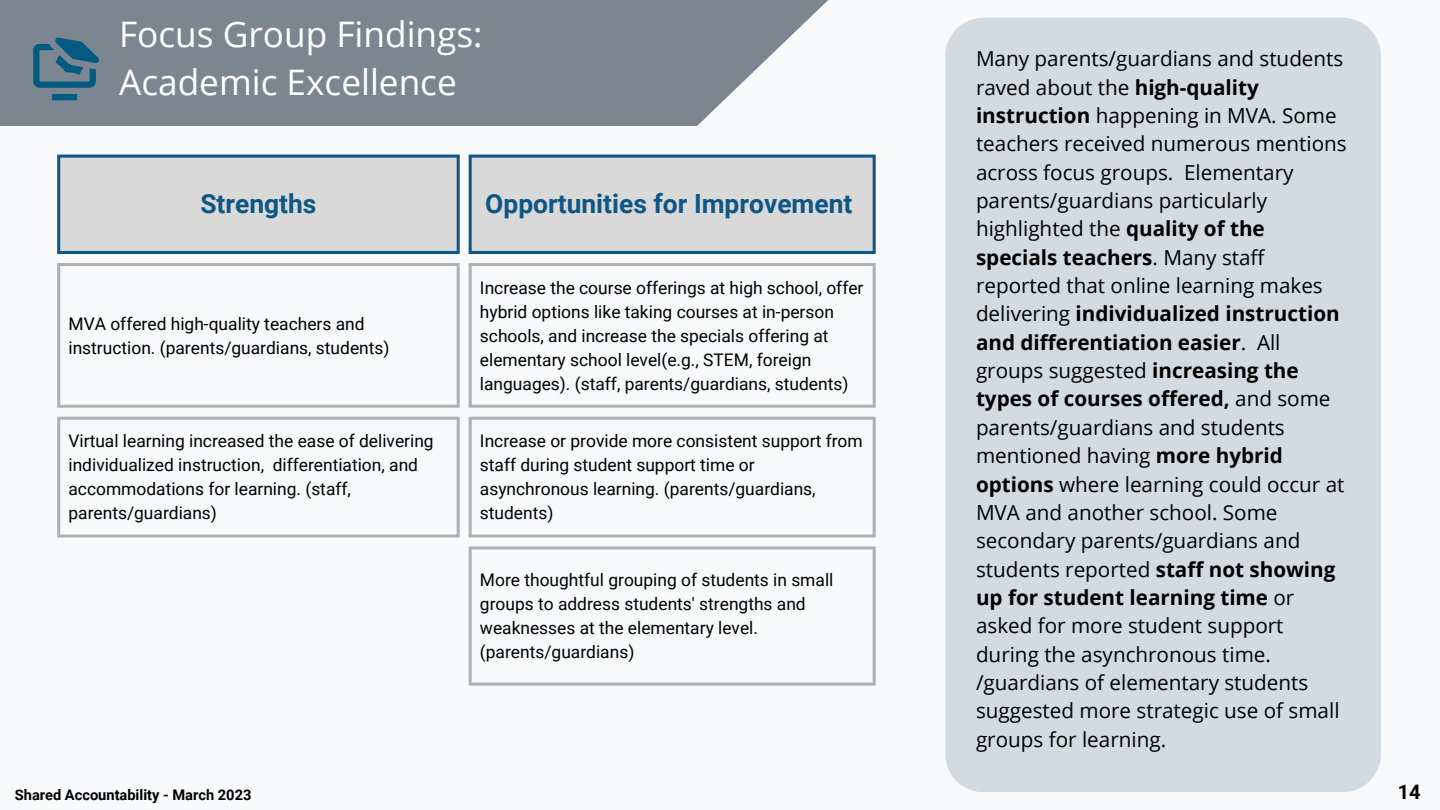
<style>
.page{position:relative;width:1440px;height:810px;background:#f8fafb}
.page>*{position:absolute;margin:0;border:0;box-sizing:border-box;transform-origin:0 0}
.t1{font:35.2px "Open Sans";color:#fff}
.t2{font:700 26.4px "Roboto";color:#0e5784}
.t3{font:20.7px/28.3px "Open Sans";color:#000}
.t4{font:700 20px "Roboto";color:#000}
.t5{font:17.4px/24px "Roboto";color:#000}
.t6{font:700 14.6px "Roboto";color:#000}
.s1{font-weight:700}
</style>
<div class="page">
<div style="left:60px;top:155px;width:813px;height:99px;background:#d9d9d9"></div>
<svg style="left:469px;top:420px;width:407px;height:263px"></svg>
<hr style="left:57px;top:158px;width:3px;height:93px;background:#0e5784">
<hr style="left:457px;top:158px;width:3px;height:93px;background:#0e5784">
<hr style="left:57px;top:155px;width:403px;height:3px;background:#0e5784">
<hr style="left:57px;top:251px;width:403px;height:3px;background:#0e5784">
<hr style="left:469px;top:158px;width:3px;height:93px;background:#0e5784">
<hr style="left:873px;top:158px;width:3px;height:93px;background:#0e5784">
<hr style="left:469px;top:155px;width:407px;height:3px;background:#0e5784">
<hr style="left:469px;top:251px;width:407px;height:3px;background:#0e5784">
<hr style="left:57px;top:266px;width:3px;height:139px;background:#b0b0b0">
<hr style="left:457px;top:266px;width:3px;height:139px;background:#b0b0b0">
<hr style="left:57px;top:263px;width:403px;height:3px;background:#b0b0b0">
<hr style="left:57px;top:405px;width:403px;height:3px;background:#b0b0b0">
<hr style="left:469px;top:266px;width:3px;height:139px;background:#b0b0b0">
<hr style="left:873px;top:266px;width:3px;height:139px;background:#b0b0b0">
<hr style="left:469px;top:263px;width:407px;height:3px;background:#b0b0b0">
<hr style="left:469px;top:405px;width:407px;height:3px;background:#b0b0b0">
<hr style="left:57px;top:420px;width:3px;height:114px;background:#b0b0b0">
<hr style="left:457px;top:420px;width:3px;height:114px;background:#b0b0b0">
<hr style="left:57px;top:417px;width:403px;height:3px;background:#b0b0b0">
<hr style="left:57px;top:534px;width:403px;height:3px;background:#b0b0b0">
<hr style="left:469px;top:420px;width:3px;height:114px;background:#b0b0b0">
<hr style="left:873px;top:420px;width:3px;height:114px;background:#b0b0b0">
<hr style="left:469px;top:417px;width:407px;height:3px;background:#b0b0b0">
<hr style="left:469px;top:534px;width:407px;height:3px;background:#b0b0b0">
<hr style="left:469px;top:549px;width:3px;height:134px;background:#b0b0b0">
<hr style="left:873px;top:549px;width:3px;height:134px;background:#b0b0b0">
<hr style="left:469px;top:546px;width:407px;height:3px;background:#b0b0b0">
<hr style="left:469px;top:683px;width:407px;height:3px;background:#b0b0b0">
<div style="left:945px;top:18px;width:436px;height:774px;background:#d3dbe1"></div>
<div style="left:0;top:0;width:840px;height:126px;background:#7c8691"></div>
<svg style="left:33px;top:38px;width:66px;height:62px"></svg>
<p class="t1" style="left:119px;top:9px;width:365px">Focus Group Findings:</p>
<p class="t1" style="left:119px;top:58px;width:339px">Academic Excellence</p>
<p class="t2" style="left:200px;top:189px;width:118px">Strengths</p>
<p class="t2" style="left:485px;top:189px;width:369px">Opportunities for Improvement</p>
<p class="t5" style="left:68px;top:312px;width:322px">MVA offered high-quality teachers and instruction. (parents/guardians, students)</p>
<p class="t5" style="left:480px;top:276px;width:385px">Increase the course offerings at high school, offer hybrid options like taking courses at in-person schools, and increase the specials offering at elementary school level(e.g., STEM, foreign languages). (staff, parents/guardians, students)</p>
<p class="t5" style="left:68px;top:430px;width:367px">Virtual learning increased the ease of delivering individualized instruction, differentiation, and accommodations for learning. (staff, parents/guardians)</p>
<p class="t5" style="left:480px;top:430px;width:384px">Increase or provide more consistent support from staff during student support time or asynchronous learning. (parents/guardians, students)</p>
<p class="t5" style="left:480px;top:568px;width:355px">More thoughtful grouping of students in small groups to address students' strengths and weaknesses at the elementary level. (parents/guardians)</p>
<p class="t3" style="left:976px;top:44px;width:372px">Many parents/guardians and students raved about the <span class="s1">high-quality instruction</span> happening in MVA. Some teachers received numerous mentions across focus groups. Elementary parents/guardians particularly highlighted the <span class="s1">quality of the specials teachers</span>. Many staff reported that online learning makes delivering <span class="s1">individualized instruction and differentiation easier</span>. All groups suggested <span class="s1">increasing the types of courses offered,</span> and some parents/guardians and students mentioned having <span class="s1">more hybrid options</span> where learning could occur at MVA and another school. Some secondary parents/guardians and students reported <span class="s1">staff not showing up for student learning time</span> or asked for more student support during the asynchronous time. /guardians of elementary students suggested more strategic use of small groups for learning.</p>
<p class="t6" style="left:15px;top:786px;width:238px">Shared Accountability - March 2023</p>
<p class="t4" style="left:1398px;top:780px;width:24px">14</p>
</div>
